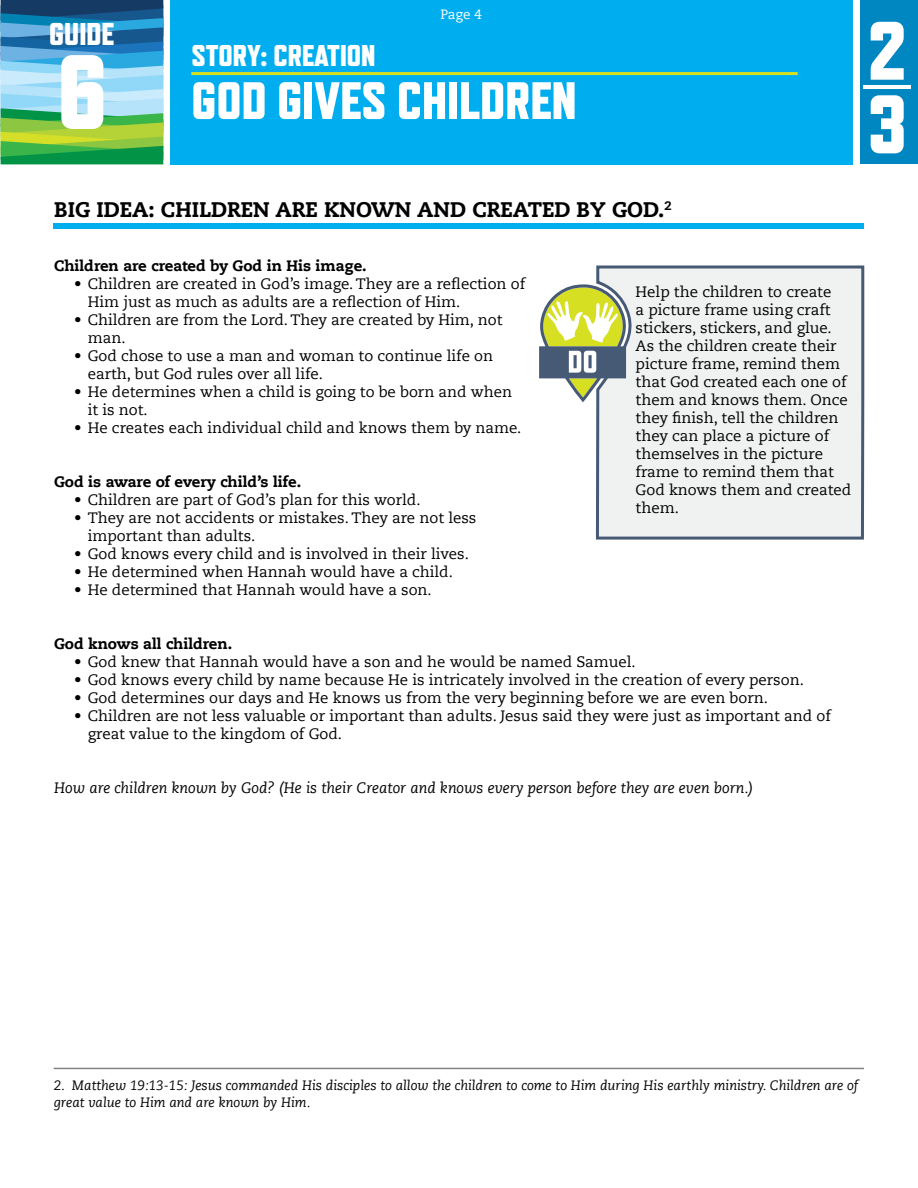
<style>
.page{position:relative;width:918px;height:1188px;background:#fff}
.page>*{position:absolute;margin:0;border:0;box-sizing:border-box;transform-origin:0 0}
.t1{font:800 105px "Refrigerator Deluxe";color:#fff}
.t2{font:800 82.5px/73.5px "Refrigerator Deluxe";color:#fff}
.t3{font:800 52.5px "Refrigerator Deluxe";color:#fff}
.t4{font:800 31.5px "Refrigerator Deluxe";color:#fff}
.t5{font:800 30px "Refrigerator Deluxe";color:#fff}
.t6{font:800 21px "Caecilia LT Std";color:#000}
.t7{font:15px/18px "Caecilia LT Std";color:#000}
.t8{font:italic 15px "Caecilia LT Std";color:#000}
.t9{font:800 15px "Caecilia LT Std";color:#000}
.t10{font:italic 13.5px/16.2px "Caecilia LT Std";color:#000}
.t11{font:13.5px "Caecilia LT Std";color:#fff}
</style>
<div class="page">
<svg style="left:1px;top:0;width:162px;height:164px;background:#5da9a1"></svg>
<div style="left:171px;top:0;width:682px;height:164px;background:#00aeef"></div>
<hr style="left:191px;top:72px;width:607px;height:3px;background:#d7df23">
<div style="left:860px;top:0;width:58px;height:164px;background:#0087c2"></div>
<hr style="left:864px;top:85px;width:47px;height:4px;background:#fff">
<div style="left:54px;top:223px;width:810px;height:6px;background:#00aeef"></div>
<hr style="left:54px;top:1068px;width:810px;height:1px;background:#808285">
<div style="left:595px;top:265px;width:270px;height:275px;background:#f0f1f1"></div>
<svg style="left:539px;top:284px;width:88px;height:118px"></svg>
<h3 class="t4" style="left:49px;top:16px;width:67px">GUIDE</h3>
<h1 class="t1" style="left:57px;top:30px;width:52px">6</h1>
<p class="t11" style="left:440px;top:6px;width:43px">Page 4</p>
<h3 class="t5" style="left:191px;top:38px;width:186px">STORY: CREATION</h3>
<h3 class="t3" style="left:191px;top:69px;width:387px">GOD GIVES CHILDREN</h3>
<h3 class="t6" style="left:54px;top:197px;width:619px">BIG IDEA: CHILDREN ARE KNOWN AND CREATED BY GOD.<sup>2</sup></h3>
<p class="t9" style="left:54px;top:257px;width:314px">Children are created by God in His image.</p>
<p class="t7" style="left:88px;top:275px;width:439px;text-indent:-14px">• Children are created in God’s image. They are a reflection of<br>Him just as much as adults are a reflection of Him.</p>
<p class="t7" style="left:88px;top:311px;width:416px;text-indent:-14px">• Children are from the Lord. They are created by Him, not man.</p>
<p class="t7" style="left:88px;top:347px;width:407px;text-indent:-14px">• God chose to use a man and woman to continue life on earth, but God rules over all life.</p>
<p class="t7" style="left:88px;top:383px;width:426px;text-indent:-14px">• He determines when a child is going to be born and when it is not.</p>
<p class="t7" style="left:74px;top:419px;width:449px">• He creates each individual child and knows them by name.</p>
<p class="t9" style="left:54px;top:473px;width:249px">God is aware of every child’s life.</p>
<p class="t7" style="left:74px;top:491px;width:348px">• Children are part of God’s plan for this world.</p>
<p class="t7" style="left:88px;top:509px;width:390px;text-indent:-14px">• They are not accidents or mistakes. They are not less important than adults.</p>
<p class="t7" style="left:74px;top:545px;width:396px">• God knows every child and is involved in their lives.</p>
<p class="t7" style="left:74px;top:563px;width:380px">• He determined when Hannah would have a child.</p>
<p class="t7" style="left:74px;top:581px;width:359px">• He determined that Hannah would have a son.</p>
<p class="t7" style="left:636px;top:283px;width:217px">Help the children to create<br>a picture frame using craft stickers, stickers, and glue.<br>As the children create their picture frame, remind them that God created each one of them and knows them. Once they finish, tell the children they can place a picture of themselves in the picture frame to remind them that<br>God knows them and created them.</p>
<p class="t9" style="left:54px;top:635px;width:180px">God knows all children.</p>
<p class="t7" style="left:74px;top:653px;width:563px">• God knew that Hannah would have a son and he would be named Samuel.</p>
<p class="t7" style="left:74px;top:671px;width:731px">• God knows every child by name because He is intricately involved in the creation of every person.</p>
<p class="t7" style="left:74px;top:689px;width:695px">• God determines our days and He knows us from the very beginning before we are even born.</p>
<p class="t7" style="left:88px;top:707px;width:745px;text-indent:-14px">• Children are not less valuable or important than adults. Jesus said they were just as important and of great value to the kingdom of God.</p>
<p class="t8" style="left:54px;top:779px;width:701px">How are children known by God? (He is their Creator and knows every person before they are even born.)</p>
<h2 class="t2" style="left:867px;top:13px;width:41px">2<br>3</h2>
<p class="t10" style="left:54px;top:1078px;width:806px">2. Matthew 19:13-15: Jesus commanded His disciples to allow the children to come to Him during His earthly ministry. Children are of great value to Him and are known by Him.</p>
</div>
